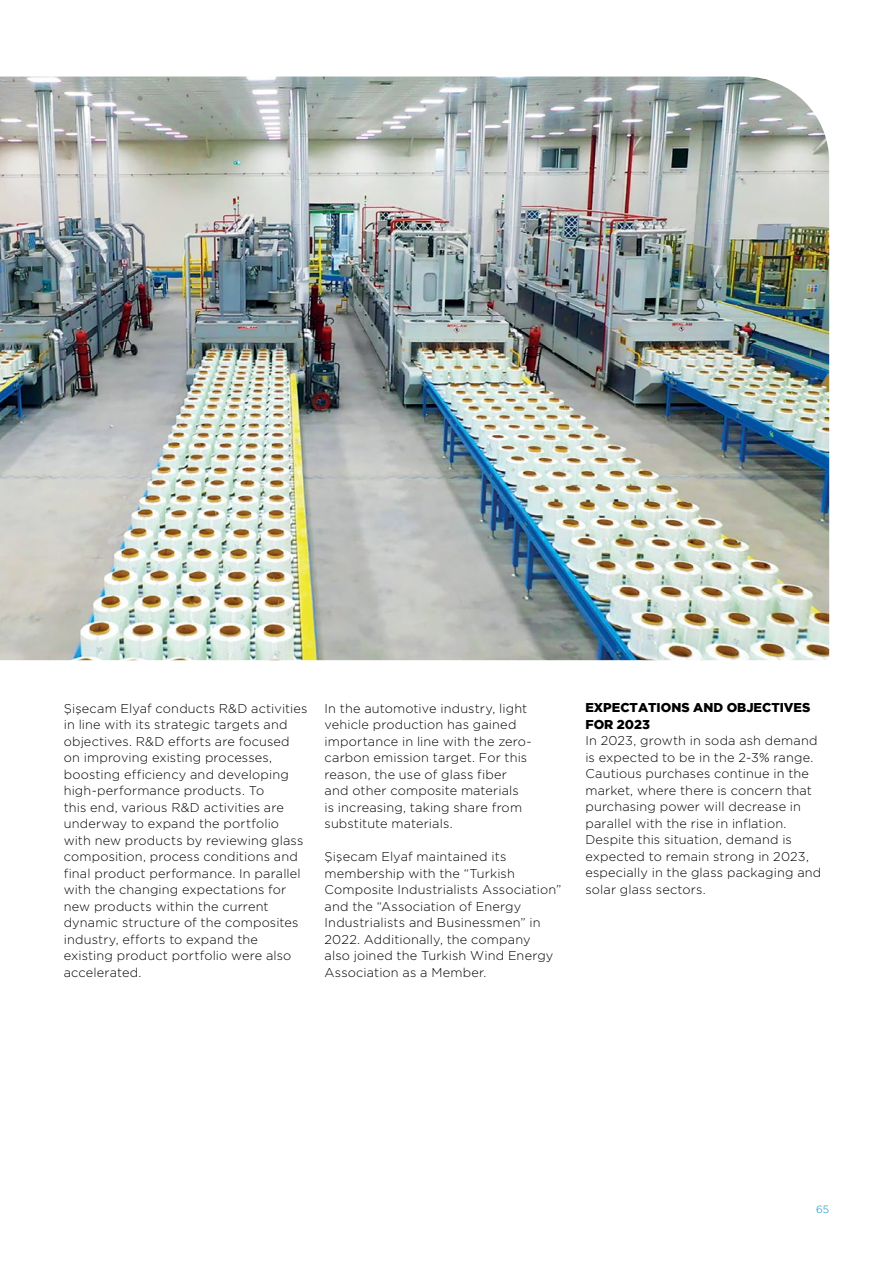
<style>
.page{position:relative;width:893px;height:1263px;background:#fff}
.page>*{position:absolute;margin:0;border:0;box-sizing:border-box;transform-origin:0 0}
.t1{font:300 12.75px/16.5px "Gotham";letter-spacing:.01em;color:#000}
.t2{font:900 12.75px/16.5px "Gotham";color:#000}
.t3{font:300 10.5px "Gotham";color:#068fbe}
</style>
<div class="page">
<img style="left:0;top:77px;width:829px;height:583px">
<p class="t1" style="left:64px;top:700px;width:245px">Şişecam Elyaf conducts R&amp;D activities in line with its strategic targets and objectives. R&amp;D efforts are focused on improving existing processes, boosting efficiency and developing high-performance products. To<br>this end, various R&amp;D activities are underway to expand the portfolio with new products by reviewing glass composition, process conditions and final product performance. In parallel with the changing expectations for new products within the current dynamic structure of the composites industry, efforts to expand the existing product portfolio were also accelerated.</p>
<p class="t1" style="left:325px;top:700px;width:209px">In the automotive industry, light vehicle production has gained importance in line with the zero&shy;carbon emission target. For this reason, the use of glass fiber and other composite materials<br>is increasing, taking share from substitute materials.</p>
<p class="t1" style="left:325px;top:848px;width:238px">Şişecam Elyaf maintained its membership with the “Turkish<br>Composite Industrialists Association” and the “Association of Energy<br>Industrialists and Businessmen” in<br>2022. Additionally, the company<br>also joined the Turkish Wind Energy<br>Association as a Member.</p>
<p class="t2" style="left:585px;top:699px;width:227px">EXPECTATIONS AND OBJECTIVES<br>FOR 2023</p>
<p class="t1" style="left:585px;top:732px;width:237px">In 2023, growth in soda ash demand is expected to be in the 2-3% range.<br>Cautious purchases continue in the market, where there is concern that purchasing power will decrease in parallel with the rise in inflation.<br>Despite this situation, demand is expected to remain strong in 2023, especially in the glass packaging and solar glass sectors.</p>
<p class="t3" style="left:816px;top:1202px;width:15px">65</p>
</div>
